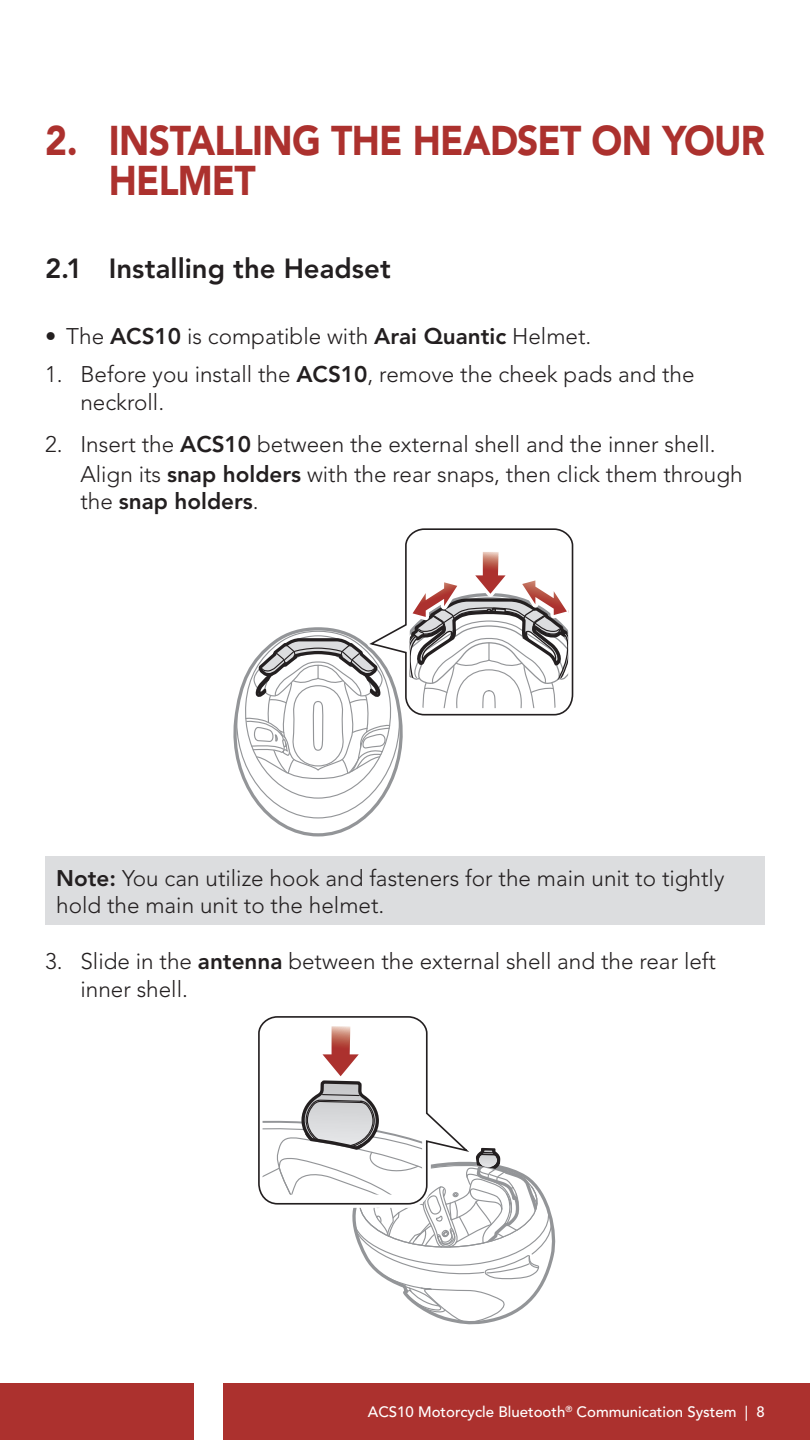
<style>
.page{position:relative;width:810px;height:1440px;background:#fff}
.page>*{position:absolute;margin:0;border:0;box-sizing:border-box;transform-origin:0 0}
.t1{font:900 41.25px/40px "Avenir LT Std";letter-spacing:-.02em;color:#ac312e;scale:.9 1}
.t2{font:800 27.5px "Avenir LT Std";color:#231f20}
.t3{font:300 22.5px/27.5px "Avenir LT Std";color:#231f20}
.t4{font:800 22.5px "Avenir LT Std";color:#231f20}
.t5{font:500 15px "Avenir LT Std";color:#fff}
.s1{font-weight:800}
.s2{font-weight:300}
</style>
<div class="page">
<div style="left:0;top:1383px;width:194px;height:57px;background:#ac312e"></div>
<div style="left:223px;top:1383px;width:587px;height:57px;background:#ac312e"></div>
<svg style="left:233px;top:528px;width:341px;height:308px"></svg>
<div style="left:45px;top:856px;width:720px;height:68px;background:#dcdddf"></div>
<svg style="left:258px;top:1016px;width:297px;height:308px"></svg>
<h1 class="t1" style="left:109px;top:121px;width:731px;text-indent:-64px">2. INSTALLING THE HEADSET ON YOUR<br>HELMET</h1>
<p class="t2" style="left:45px;top:253px;width:347px">2.1 Installing the Headset</p>
<p class="t3" style="left:45px;top:323px;width:548px">• The <span class="s1">ACS10</span> is compatible with <span class="s1">Arai Quantic</span> Helmet.</p>
<p class="t3" style="left:80px;top:361px;width:616px;text-indent:-35px">1. Before you install the <span class="s1">ACS10</span>, remove the cheek pads and the neckroll.</p>
<p class="t3" style="left:80px;top:429px;width:664px;line-height:30.5px;text-indent:-35px">2. Insert the <span class="s1">ACS10</span> between the external shell and the inner shell.<br>Align its <span class="s1">snap holders</span> with the rear snaps, then click them through</p>
<p class="t4" style="left:80px;top:488px;width:180px"><span class="s2">the</span> snap holders<span class="s2">.</span></p>
<p class="t3" style="left:56px;top:865px;width:670px;line-height:27px"><span class="s1">Note:</span> You can utilize hook and fasteners for the main unit to tightly hold the main unit to the helmet.</p>
<p class="t3" style="left:80px;top:948px;width:637px;text-indent:-35px">3. Slide in the <span class="s1">antenna</span> between the external shell and the rear left inner shell.</p>
<p class="t5" style="left:368px;top:1403px;width:399px">ACS10 Motorcycle Bluetooth<sup>®</sup> Communication System | 8</p>
</div>
